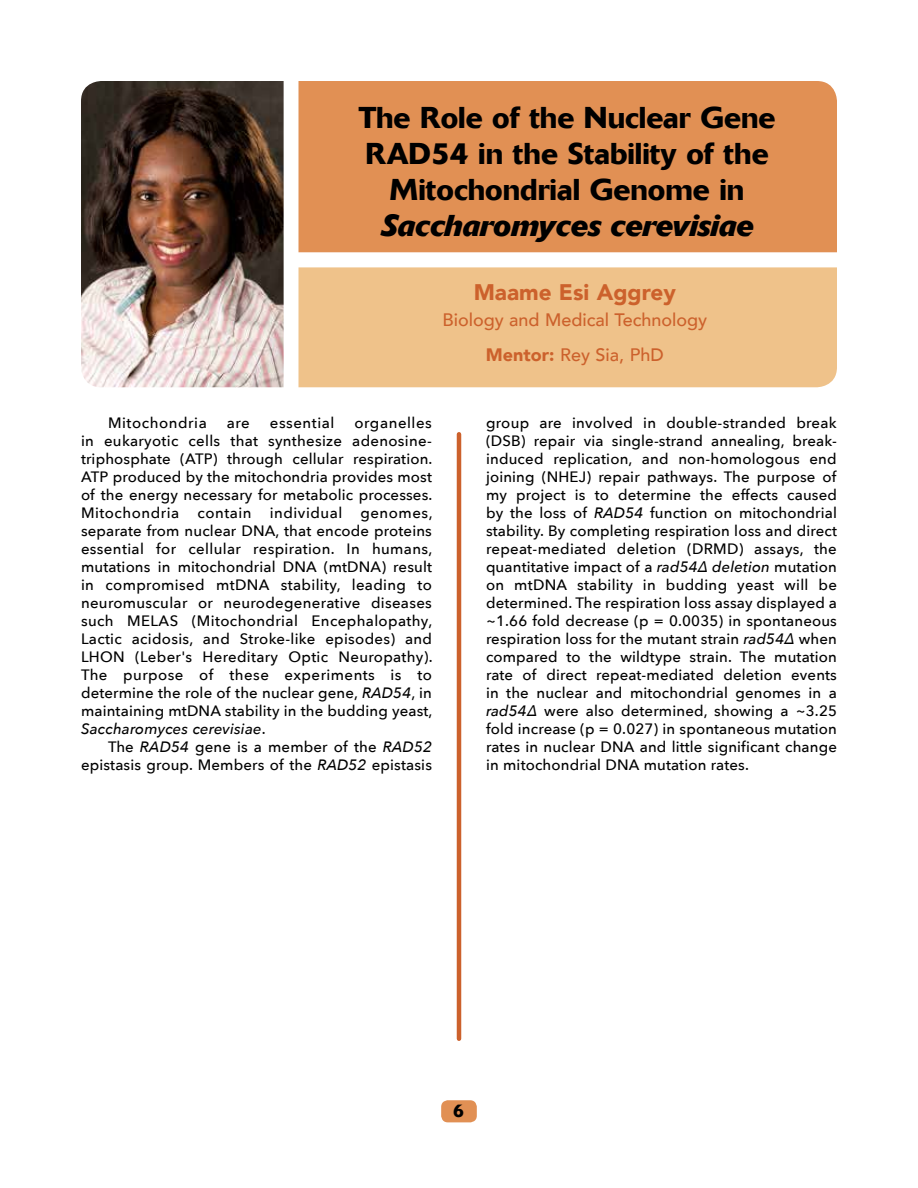
<style>
.page{position:relative;width:918px;height:1188px;background:#fff}
.page>*{position:absolute;margin:0;border:0;box-sizing:border-box;transform-origin:0 0}
.t1{font:500 30px/36px "Delta";color:#000;text-align:center}
.t2{font:italic 700 30px "Delta";color:#000}
.t3{font:900 22.5px "Avenir";color:#cc612c}
.t4{font:500 18px/34.5px "Avenir";color:#cc612c;text-align:center}
.t5{font:500 18px "Delta";color:#000}
.t6{font:500 15px/18px "Avenir Next";letter-spacing:.01em;color:#000;text-align:justify}
.t7{font:500 15px "Avenir Next";letter-spacing:.04em;color:#000}
.s1{font-weight:900}
.s2{font-style:italic}
</style>
<div class="page">
<hr style="left:457px;top:434px;width:4px;height:605px;background:#cc612c">
<div style="left:298px;top:81px;width:539px;height:171px;background:#e19054"></div>
<div style="left:298px;top:267px;width:539px;height:120px;background:#efc28a"></div>
<div style="left:441px;top:1100px;width:36px;height:22px;background:#e19054;border-radius:7px"></div>
<img style="left:81px;top:81px;width:203px;height:306px">
<h1 class="t1" style="left:359px;top:99px;width:418px">The Role of the Nuclear Gene<br>RAD54 in the Stability of the<br>Mitochondrial Genome in</h1>
<h1 class="t2" style="left:381px;top:206px;width:374px">Saccharomyces cerevisiae</h1>
<h2 class="t3" style="left:474px;top:273px;width:204px">Maame Esi Aggrey</h2>
<p class="t4" style="left:442px;top:302px;width:266px">Biology and Medical Technology<br><span class="s1">Mentor:</span> Rey Sia, PhD</p>
<p class="t6" style="left:81px;top:413px;width:353px;text-indent:274px">organelles in eukaryotic cells that synthesize adenosine&shy;triphosphate (ATP) through cellular respiration.<br>ATP produced by the mitochondria provides most of the energy necessary for metabolic processes.<br>Mitochondria contain individual genomes, separate from nuclear DNA, that encode proteins essential for cellular respiration. In humans, mutations in mitochondrial DNA (mtDNA) result in compromised mtDNA stability, leading to neuromuscular or neurodegenerative diseases such MELAS (Mitochondrial Encephalopathy, Lactic acidosis, and Stroke-like episodes) and LHON (Leber's Hereditary Optic Neuropathy).<br>The purpose of these experiments is to determine the role of the nuclear gene, <span class="s2">RAD54</span>, in maintaining mtDNA stability in the budding yeast, <span class="s2">Saccharomyces cerevisiae</span>.</p>
<p class="t6" style="left:81px;top:737px;width:353px;text-align:right">The <span class="s2">RAD54</span> gene is a member of the <span class="s2">RAD52 </span>epistasis group. Members of the <span class="s2">RAD52</span> epistasis</p>
<p class="t7" style="left:108px;top:410px;width:100px">Mitochondria</p>
<p class="t6" style="left:227px;top:413px;width:25px">are</p>
<p class="t7" style="left:270px;top:410px;width:66px">essential</p>
<p class="t6" style="left:486px;top:413px;width:353px">group are involved in double-stranded break (DSB) repair via single-strand annealing, break&shy;induced replication, and non-homologous end joining (NHEJ) repair pathways. The purpose of my project is to determine the effects caused by the loss of <span class="s2">RAD54</span> function on mitochondrial stability. By completing respiration loss and direct repeat-mediated deletion (DRMD) assays, the quantitative impact of a <span class="s2">rad54∆ deletion</span> mutation on mtDNA stability in budding yeast will be determined. The respiration loss assay displayed a ~1.66 fold decrease (p = 0.0035) in spontaneous respiration loss for the mutant strain <span class="s2">rad54∆</span> when compared to the wildtype strain. The mutation rate of direct repeat-mediated deletion events in the nuclear and mitochondrial genomes in a <span class="s2">rad54∆</span> were also determined, showing a ~3.25 fold increase (p = 0.027) in spontaneous mutation rates in nuclear DNA and little significant change in mitochondrial DNA mutation rates.</p>
<p class="t5" style="left:453px;top:1100px;width:13px">6</p>
</div>
